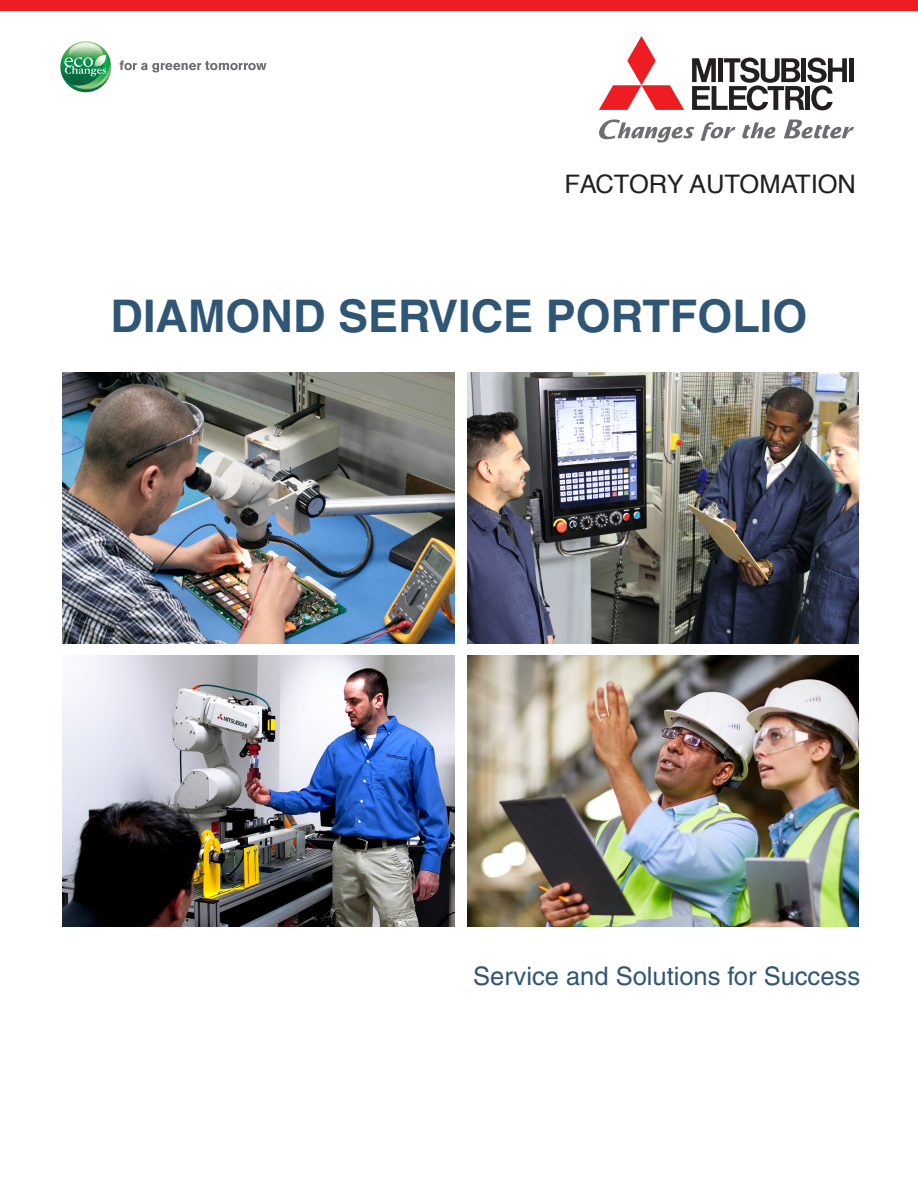
<style>
.page{position:relative;width:918px;height:1188px;background:#fff}
.page>*{position:absolute;margin:0;border:0;box-sizing:border-box;transform-origin:0 0}
.t1{font:700 45px "Helvetica LT Std";color:#305676}
.t2{font:25.5px "Helvetica LT Std";color:#305676}
.t3{font:25.5px "Helvetica";color:#231f20}
</style>
<div class="page">
<div style="left:0;top:0;width:918px;height:11px;background:#ee1d23"></div>
<svg style="left:701px;top:122px;width:35px;height:19px"></svg>
<svg style="left:784px;top:120px;width:70px;height:19px"></svg>
<svg style="left:599px;top:119px;width:95px;height:23px"></svg>
<svg style="left:742px;top:122px;width:33px;height:17px"></svg>
<svg style="left:599px;top:36px;width:85px;height:74px"></svg>
<div style="left:849px;top:58px;width:5px;height:24px;background:#231f20"></div>
<svg style="left:692px;top:58px;width:155px;height:52px"></svg>
<img style="left:60px;top:41px;width:51px;height:51px;border-radius:25px">
<svg style="left:65px;top:55px;width:41px;height:21px"></svg>
<svg style="left:119px;top:61px;width:148px;height:12px"></svg>
<img style="left:63px;top:372px;width:391px;height:272px">
<img style="left:63px;top:655px;width:391px;height:272px">
<img style="left:467px;top:372px;width:392px;height:272px">
<img style="left:467px;top:655px;width:392px;height:272px">
<p class="t3" style="left:564px;top:164px;width:293px">FACTORY AUTOMATION</p>
<p class="t1" style="left:111px;top:289px;width:698px">DIAMOND SERVICE PORTFOLIO</p>
<p class="t2" style="left:473px;top:961px;width:388px">Service and Solutions for Success</p>
</div>
